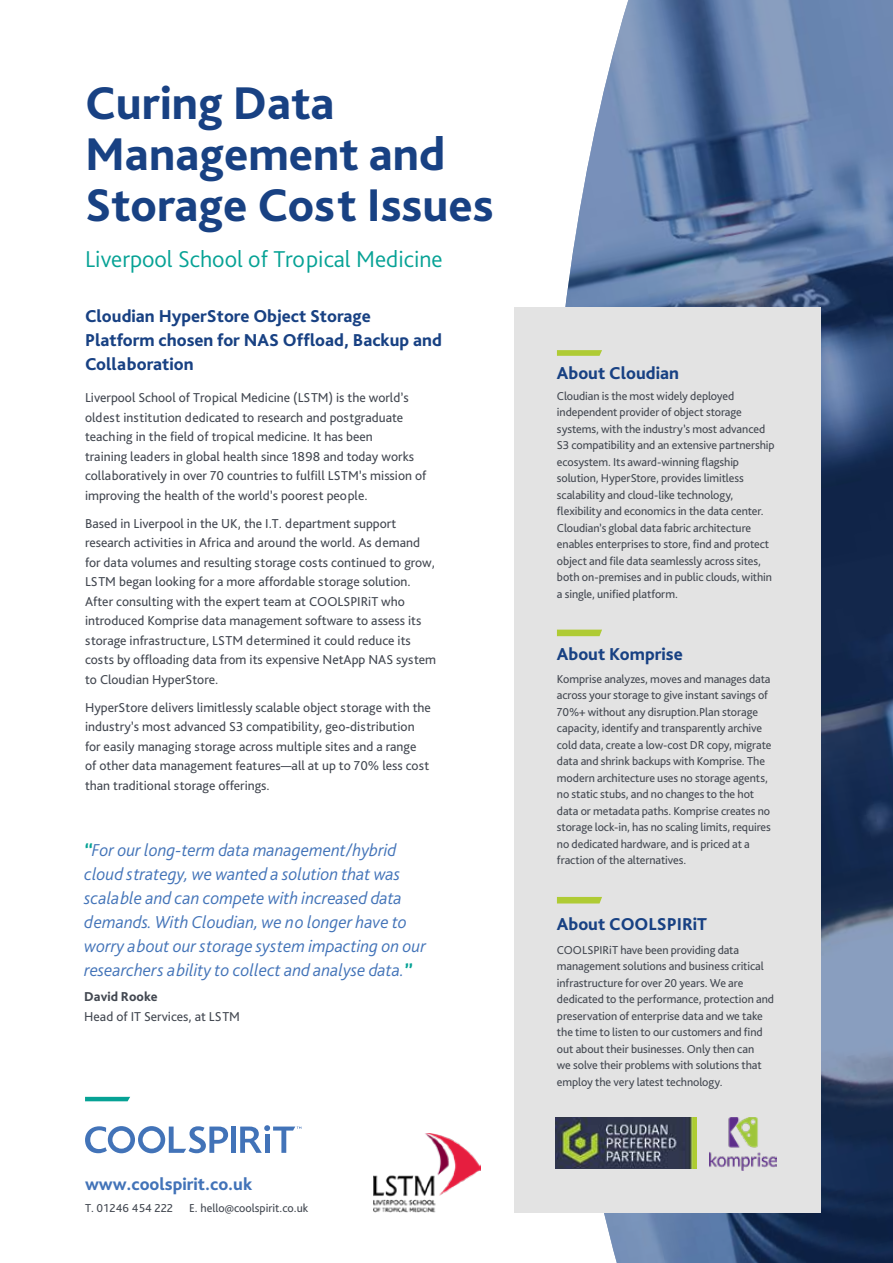
<style>
.page{position:relative;width:893px;height:1263px;background:#fff}
.page>*{position:absolute;margin:0;border:0;box-sizing:border-box;transform-origin:0 0}
.t1{font:800 48px/51px "Bliss Pro";color:#184183}
.t2{font:300 24px "Bliss Pro";color:#06a295}
.t3{font:italic 300 18px/24px "Bliss Pro";color:#4273b8}
.t4{font:800 18px/24px "Bliss Pro";color:#184183}
.t5{font:800 18px "Bliss Pro";color:#4273b8}
.t6{font:13.5px/19.5px "Bliss Pro";color:#434851}
.t7{font:800 13.5px "Bliss Pro";color:#434851}
.t8{font:12px/16.5px "Bliss Pro";letter-spacing:-.005em;color:#434851}
.s1{font-weight:800;color:#06a295}
</style>
<div class="page">
<img style="left:544px;top:0;width:349px;height:1263px">
<div style="left:231px;top:1126px;width:5px;height:27px;background:#4273b8"></div>
<svg style="left:85px;top:1126px;width:143px;height:27px"></svg>
<svg style="left:240px;top:1125px;width:61px;height:28px"></svg>
<svg style="left:85px;top:1097px;width:45px;height:4px"></svg>
<img style="left:373px;top:1133px;width:107px;height:80px">
<div style="left:514px;top:308px;width:307px;height:905px;background:#e3e3e3"></div>
<svg style="left:557px;top:350px;width:45px;height:6px"></svg>
<svg style="left:557px;top:630px;width:45px;height:6px"></svg>
<img style="left:709px;top:1117px;width:68px;height:53px">
<img style="left:555px;top:1117px;width:142px;height:52px">
<svg style="left:557px;top:897px;width:45px;height:6px"></svg>
<h1 class="t1" style="left:85px;top:76px;width:410px">Curing Data<br>Management and<br>Storage Cost Issues</h1>
<h2 class="t2" style="left:85px;top:244px;width:359px">Liverpool School of Tropical Medicine</h2>
<h3 class="t4" style="left:85px;top:304px;width:358px">Cloudian HyperStore Object Storage<br>Platform chosen for NAS Offload, Backup and<br>Collaboration</h3>
<p class="t6" style="left:85px;top:388px;width:343px">Liverpool School of Tropical Medicine (LSTM) is the world’s oldest institution dedicated to research and postgraduate teaching in the field of tropical medicine. It has been<br>training leaders in global health since 1898 and today works collaboratively in over 70 countries to fulfill LSTM’s mission of improving the health of the world’s poorest people.</p>
<p class="t6" style="left:85px;top:513px;width:353px">Based in Liverpool in the UK, the I.T. department support research activities in Africa and around the world. As demand for data volumes and resulting storage costs continued to grow, LSTM began looking for a more affordable storage solution.<br>After consulting with the expert team at COOLSPIRiT who introduced Komprise data management software to assess its storage infrastructure, LSTM determined it could reduce its costs by offloading data from its expensive NetApp NAS system to Cloudian HyperStore.</p>
<p class="t6" style="left:85px;top:697px;width:347px">HyperStore delivers limitlessly scalable object storage with the industry’s most advanced S3 compatibility, geo-distribution for easily managing storage across multiple sites and a range of other data management features—all at up to 70% less cost than traditional storage offerings.</p>
<p class="t3" style="left:84px;top:837px;width:343px"><span class="s1">“</span>For our long-term data management/hybrid cloud strategy, we wanted a solution that was scalable and can compete with increased data demands. With Cloudian, we no longer have to worry about our storage system impacting on our researchers ability to collect and analyse data.<span class="s1">”</span></p>
<p class="t7" style="left:84px;top:988px;width:75px">David Rooke</p>
<p class="t6" style="left:84px;top:1006px;width:157px">Head of IT Services, at LSTM</p>
<h3 class="t5" style="left:85px;top:1173px;width:169px">www.coolspirit.co.uk</h3>
<p class="t8" style="left:85px;top:1199px;width:90px">T. 01246 454 222</p>
<p class="t8" style="left:189px;top:1199px;width:121px">E. hello@coolspirit.co.uk</p>
<h3 class="t4" style="left:557px;top:361px;width:124px">About Cloudian</h3>
<p class="t8" style="left:557px;top:387px;width:219px">Cloudian is the most widely deployed independent provider of object storage systems, with the industry’s most advanced S3 compatibility and an extensive partnership ecosystem. Its award-winning flagship solution, HyperStore, provides limitless scalability and cloud-like technology, flexibility and economics in the data center.<br>Cloudian’s global data fabric architecture enables enterprises to store, find and protect object and file data seamlessly across sites, both on-premises and in public clouds, within a single, unified platform.</p>
<h3 class="t4" style="left:557px;top:642px;width:127px">About Komprise</h3>
<p class="t8" style="left:557px;top:670px;width:216px">Komprise analyzes, moves and manages data across your storage to give instant savings of 70%+ without any disruption.Plan storage capacity, identify and transparently archive cold data, create a low-cost DR copy, migrate data and shrink backups with Komprise. The modern architecture uses no storage agents, no static stubs, and no changes to the hot data or metadata paths. Komprise creates no storage lock-in, has no scaling limits, requires no dedicated hardware, and is priced at a fraction of the alternatives.</p>
<h3 class="t4" style="left:557px;top:911px;width:152px">About COOLSPIRiT</h3>
<p class="t8" style="left:557px;top:941px;width:219px">COOLSPIRiT have been providing data management solutions and business critical infrastructure for over 20 years. We are dedicated to the performance, protection and preservation of enterprise data and we take the time to listen to our customers and find out about their businesses. Only then can<br>we solve their problems with solutions that employ the very latest technology.</p>
</div>
